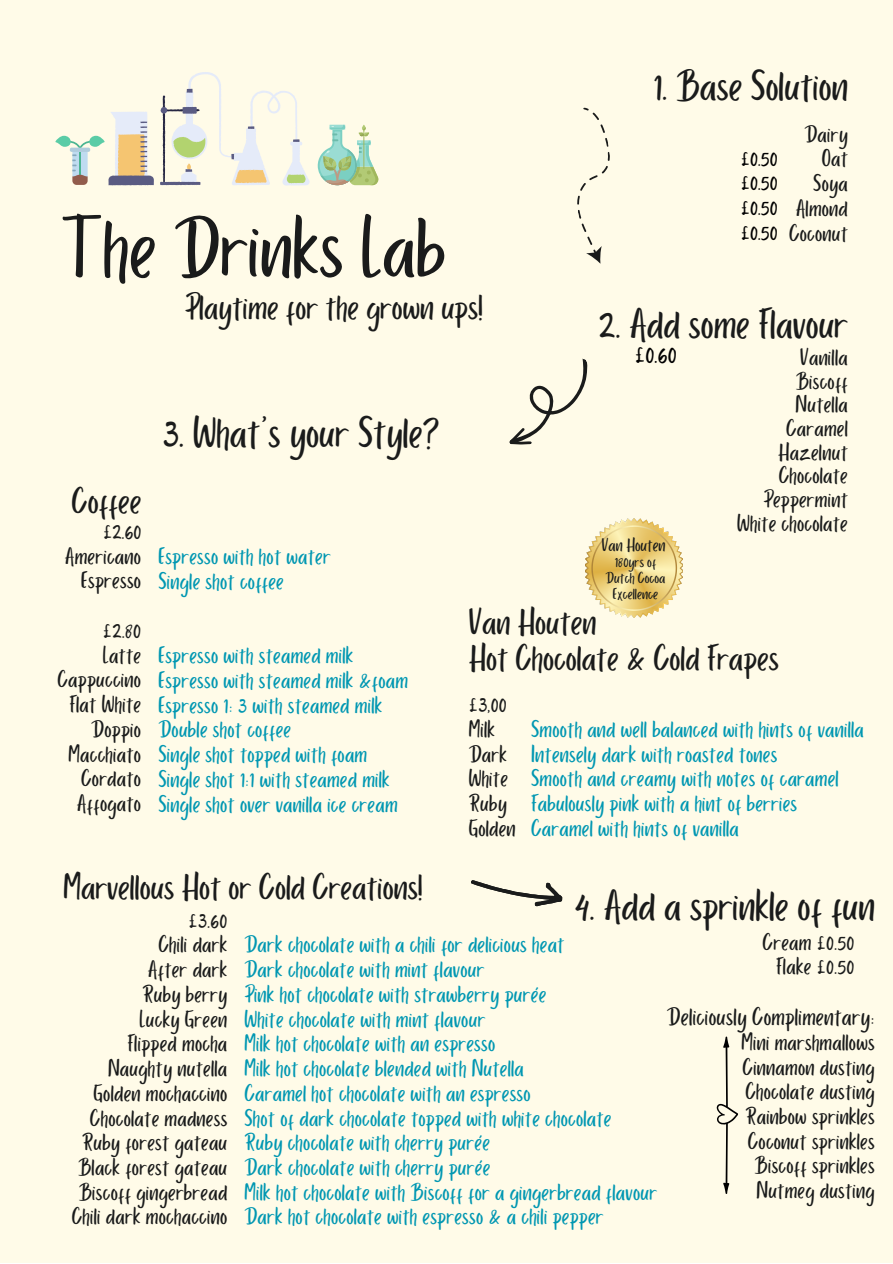
<style>
.page{position:relative;width:893px;height:1264px;background:#fff}
.page>*{position:absolute;margin:0;border:0;box-sizing:border-box;transform-origin:0 0}
.t1{font:89.85px "Porcelain";color:#1a1b1b}
.t2{font:45.75px "Porcelain";color:#1a1b1b}
.t3{font:45px "Porcelain";color:#1a1b1b}
.t4{font:38.55px "Porcelain";color:#1a1b1b}
.t5{font:38.4px "Porcelain";color:#1a1b1b}
.t6{font:37.95px "Porcelain";color:#1a1b1b}
.t7{font:28.5px "Porcelain";color:#000}
.t8{font:26.55px "Porcelain";letter-spacing:.01em;color:#1a1b1b}
.t9{font:25.05px "Porcelain";letter-spacing:.01em;color:#0097b2}
.t10{font:25.05px "Porcelain";letter-spacing:.01em;color:#1a1b1b}
.t11{font:25.05px "Porcelain";color:#000}
.t12{font:19.2px "Porcelain";color:#1a1b1b}
.t13{font:16.5px/16px "Porcelain";color:#1a1b1b;text-align:center}
</style>
<div class="page">
<div style="left:0;top:0;width:892px;height:1262px;background:#fffbe8"></div>
<svg style="left:509px;top:358px;width:79px;height:87px"></svg>
<svg style="left:577px;top:107px;width:33px;height:157px"></svg>
<svg style="left:471px;top:880px;width:92px;height:27px"></svg>
<svg style="left:318px;top:125px;width:61px;height:60px"></svg>
<svg style="left:585px;top:518px;width:97px;height:100px"></svg>
<svg style="left:716px;top:1036px;width:22px;height:157px"></svg>
<svg style="left:55px;top:72px;width:254px;height:113px"></svg>
<p class="t3" style="left:653px;top:62px;width:196px">1. Base Solution</p>
<p class="t10" style="left:804px;top:120px;width:45px">Dairy</p>
<p class="t10" style="left:821px;top:145px;width:28px">Oat</p>
<p class="t10" style="left:813px;top:170px;width:36px">Soya</p>
<p class="t10" style="left:795px;top:194px;width:54px">Almond</p>
<p class="t10" style="left:789px;top:219px;width:60px">Coconut</p>
<p class="t11" style="left:740px;top:144px;width:38px">£0.50</p>
<p class="t11" style="left:740px;top:169px;width:38px">£0.50</p>
<p class="t11" style="left:740px;top:194px;width:38px">£0.50</p>
<p class="t11" style="left:740px;top:219px;width:38px">£0.50</p>
<p class="t1" style="left:61px;top:200px;width:386px">The Drinks Lab</p>
<p class="t6" style="left:185px;top:286px;width:299px">Playtime for the grown ups!</p>
<p class="t3" style="left:598px;top:300px;width:251px">2. Add some Flavour</p>
<p class="t10" style="left:800px;top:344px;width:49px">Vanilla</p>
<p class="t10" style="left:795px;top:367px;width:54px">Biscoff</p>
<p class="t10" style="left:795px;top:391px;width:54px">Nutella</p>
<p class="t10" style="left:786px;top:415px;width:63px">Caramel</p>
<p class="t10" style="left:778px;top:438px;width:71px">Hazelnut</p>
<p class="t10" style="left:778px;top:462px;width:71px">Chocolate</p>
<p class="t10" style="left:763px;top:485px;width:86px">Peppermint</p>
<p class="t10" style="left:737px;top:509px;width:112px">White chocolate</p>
<p class="t7" style="left:635px;top:339px;width:43px">£0.60</p>
<p class="t2" style="left:163px;top:408px;width:278px">3. What's your Style?</p>
<p class="t5" style="left:72px;top:480px;width:71px">Coffee</p>
<p class="t10" style="left:103px;top:517px;width:40px">£2.60</p>
<p class="t10" style="left:65px;top:542px;width:78px">Americano</p>
<p class="t10" style="left:81px;top:567px;width:61px">Espresso</p>
<p class="t10" style="left:103px;top:616px;width:40px">£2.80</p>
<p class="t10" style="left:103px;top:641px;width:40px">Latte</p>
<p class="t10" style="left:57px;top:666px;width:85px">Cappuccino</p>
<p class="t10" style="left:69px;top:691px;width:73px">Flat White</p>
<p class="t10" style="left:91px;top:715px;width:51px">Doppio</p>
<p class="t10" style="left:68px;top:740px;width:74px">Macchiato</p>
<p class="t10" style="left:81px;top:765px;width:61px">Cordato</p>
<p class="t10" style="left:77px;top:789px;width:66px">Affogato</p>
<p class="t12" style="left:601px;top:535px;width:65px">Van Houten</p>
<p class="t13" style="left:605px;top:555px;width:61px">180yrs of<br>Dutch Cocoa<br>Excellence</p>
<p class="t9" style="left:158px;top:543px;width:174px">Espresso with hot water</p>
<p class="t9" style="left:158px;top:567px;width:127px">Single shot coffee</p>
<p class="t4" style="left:468px;top:601px;width:129px">Van Houten</p>
<p class="t5" style="left:468px;top:637px;width:312px">Hot Chocolate &amp; Cold Frapes</p>
<p class="t9" style="left:158px;top:642px;width:196px">Espresso with steamed milk</p>
<p class="t9" style="left:158px;top:666px;width:251px">Espresso with steamed milk &amp;foam</p>
<p class="t9" style="left:158px;top:691px;width:225px">Espresso 1: 3 with steamed milk</p>
<p class="t9" style="left:158px;top:716px;width:134px">Double shot coffee</p>
<p class="t9" style="left:158px;top:740px;width:210px">Single shot topped with foam</p>
<p class="t9" style="left:158px;top:765px;width:233px">Single shot 1:1 with steamed milk</p>
<p class="t9" style="left:158px;top:790px;width:241px">Single shot over vanilla ice cream</p>
<p class="t10" style="left:468px;top:691px;width:40px">£3,00</p>
<p class="t10" style="left:468px;top:715px;width:28px">Milk</p>
<p class="t10" style="left:468px;top:740px;width:40px">Dark</p>
<p class="t10" style="left:468px;top:765px;width:41px">White</p>
<p class="t10" style="left:468px;top:790px;width:40px">Ruby</p>
<p class="t10" style="left:468px;top:814px;width:48px">Golden</p>
<p class="t9" style="left:531px;top:715px;width:334px">Smooth and well balanced with hints of vanilla</p>
<p class="t9" style="left:531px;top:740px;width:248px">Intensely dark with roasted tones</p>
<p class="t9" style="left:531px;top:765px;width:309px">Smooth and creamy with notes of caramel</p>
<p class="t9" style="left:531px;top:790px;width:267px">Fabulously pink with a hint of berries</p>
<p class="t9" style="left:531px;top:814px;width:209px">Caramel with hints of vanilla</p>
<p class="t5" style="left:63px;top:866px;width:361px">Marvellous Hot or Cold Creations!</p>
<p class="t2" style="left:574px;top:881px;width:302px">4. Add a sprinkle of fun</p>
<p class="t10" style="left:762px;top:928px;width:93px">Cream £0.50</p>
<p class="t10" style="left:776px;top:953px;width:80px">Flake £0.50</p>
<p class="t8" style="left:666px;top:1002px;width:209px">Deliciously Complimentary:</p>
<p class="t10" style="left:741px;top:1028px;width:135px">Mini marshmallows</p>
<p class="t10" style="left:742px;top:1053px;width:134px">Cinnamon dusting</p>
<p class="t10" style="left:745px;top:1078px;width:131px">Chocolate dusting</p>
<p class="t10" style="left:745px;top:1102px;width:131px">Rainbow sprinkles</p>
<p class="t10" style="left:747px;top:1127px;width:128px">Coconut sprinkles</p>
<p class="t10" style="left:754px;top:1152px;width:122px">Biscoff sprinkles</p>
<p class="t10" style="left:756px;top:1176px;width:120px">Nutmeg dusting</p>
<p class="t10" style="left:188px;top:906px;width:40px">£3.60</p>
<p class="t10" style="left:158px;top:931px;width:70px">Chili dark</p>
<p class="t10" style="left:148px;top:955px;width:81px">After dark</p>
<p class="t10" style="left:142px;top:980px;width:86px">Ruby berry</p>
<p class="t10" style="left:140px;top:1005px;width:89px">Lucky Green</p>
<p class="t10" style="left:127px;top:1030px;width:101px">Flipped mocha</p>
<p class="t10" style="left:108px;top:1054px;width:121px">Naughty nutella</p>
<p class="t10" style="left:94px;top:1079px;width:135px">Golden mochaccino</p>
<p class="t10" style="left:90px;top:1104px;width:139px">Chocolate madness</p>
<p class="t10" style="left:82px;top:1128px;width:147px">Ruby forest gateau</p>
<p class="t10" style="left:78px;top:1153px;width:151px">Black forest gateau</p>
<p class="t10" style="left:79px;top:1178px;width:150px">Biscoff gingerbread</p>
<p class="t10" style="left:72px;top:1203px;width:157px">Chili dark mochaccino</p>
<p class="t9" style="left:244px;top:931px;width:321px">Dark chocolate with a chili for delicious heat</p>
<p class="t9" style="left:244px;top:955px;width:241px">Dark chocolate with mint flavour</p>
<p class="t9" style="left:244px;top:980px;width:303px">Pink hot chocolate with strawberry purée</p>
<p class="t9" style="left:244px;top:1005px;width:242px">White chocolate with mint flavour</p>
<p class="t9" style="left:244px;top:1030px;width:252px">Milk hot chocolate with an espresso</p>
<p class="t9" style="left:244px;top:1054px;width:281px">Milk hot chocolate blended with Nutella</p>
<p class="t9" style="left:244px;top:1079px;width:288px">Caramel hot chocolate with an espresso</p>
<p class="t9" style="left:244px;top:1104px;width:368px">Shot of dark chocolate topped with white chocolate</p>
<p class="t9" style="left:244px;top:1128px;width:247px">Ruby chocolate with cherry purée</p>
<p class="t9" style="left:244px;top:1153px;width:247px">Dark chocolate with cherry purée</p>
<p class="t9" style="left:244px;top:1178px;width:414px">Milk hot chocolate with Biscoff for a gingerbread flavour</p>
<p class="t9" style="left:244px;top:1203px;width:360px">Dark hot chocolate with espresso &amp; a chili pepper</p>
</div>
